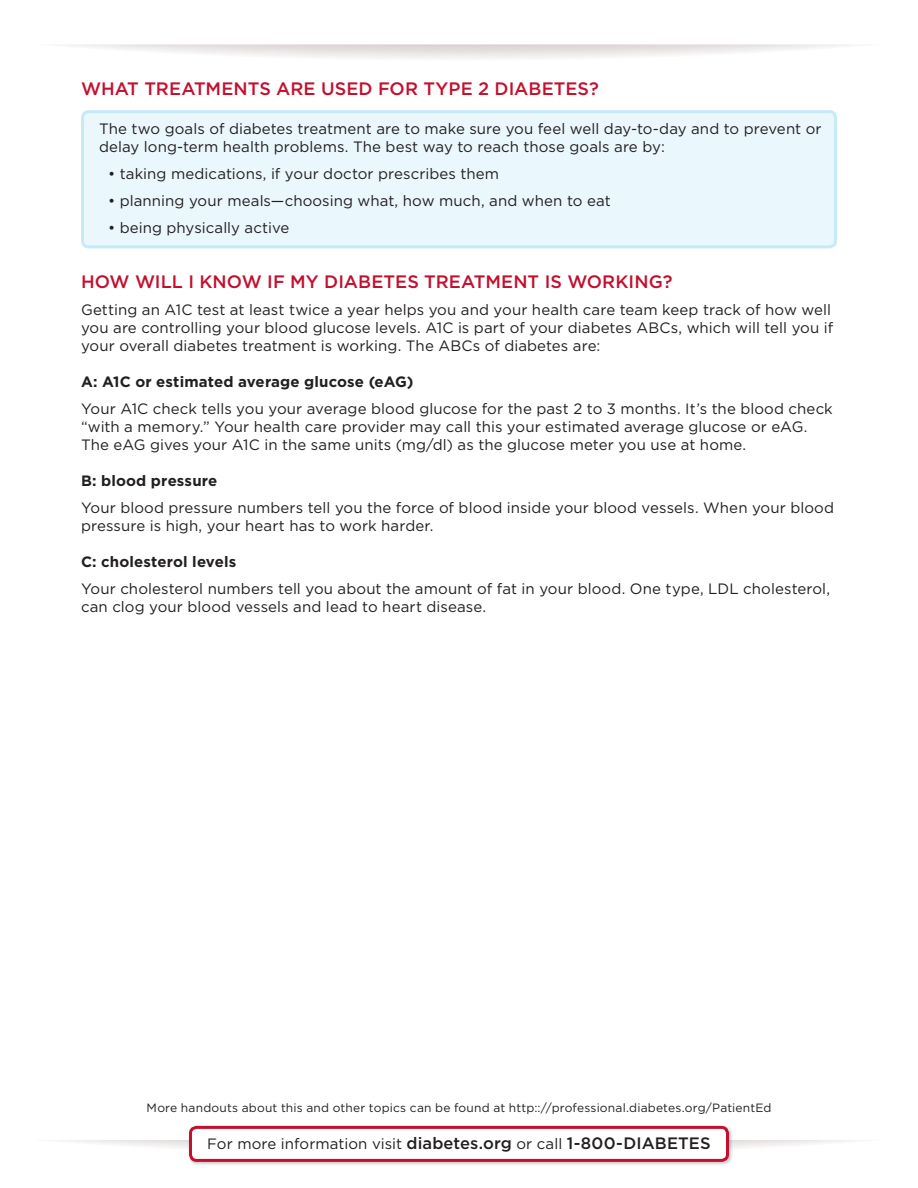
<style>
.page{position:relative;width:918px;height:1188px;background:#fff}
.page>*{position:absolute;margin:0;border:0;box-sizing:border-box;transform-origin:0 0}
.Red_subhead_-_after{font:500 18px "Gotham";letter-spacing:.005em;color:#c3102f}
.Red_subhead{font:500 18px "Gotham";color:#c3102f}
.Text{font:15px/18px "Gotham";letter-spacing:.005em;color:#231f20}
.Bullets_-_first_line{font:15px/18px "Gotham";letter-spacing:.005em;color:#231f20}
.Bullets{font:15px "Gotham";letter-spacing:.005em;color:#231f20}
.Black_secondary_subh{font:700 15px "Gotham";letter-spacing:.01em;color:#231f20}
.Text-2{font:12px "Gotham";letter-spacing:.015em;color:#231f20}
.s1{font-weight:500;font-size:16.5px}
</style>
<div class="page">
<svg style="left:70px;top:45px;width:778px;height:14px"></svg>
<svg style="left:62px;top:1140px;width:794px;height:8px"></svg>
<div style="left:82px;top:112px;width:754px;height:135px;background:#eaf7fd;border-radius:6px"></div>
<div style="left:81px;top:110px;width:756px;height:138px;border:3px solid #c6eafa;border-radius:6px"></div>
<div style="left:187px;top:1124px;width:546px;height:42px;background:#231f20;opacity:.25"></div>
<div style="left:190px;top:1127px;width:538px;height:33px;background:#fff;border-radius:6px"></div>
<div style="left:189px;top:1126px;width:540px;height:36px;border:3px solid #c3102f;border-radius:6px"></div>
<p class="Red_subhead" style="left:81px;top:77px;width:520px">WHAT TREATMENTS ARE USED FOR TYPE 2 DIABETES?</p>
<p class="Bullets_-_first_line" style="left:99px;top:120px;width:724px">The two goals of diabetes treatment are to make sure you feel well day-to-day and to prevent or delay long-term health problems. The best way to reach those goals are by:</p>
<p class="Bullets" style="left:108px;top:164px;width:393px">• taking medications, if your doctor prescribes them</p>
<p class="Bullets" style="left:108px;top:191px;width:504px">• planning your meals—choosing what, how much, and when to eat</p>
<p class="Bullets" style="left:108px;top:218px;width:183px">• being physically active</p>
<p class="Red_subhead_-_after" style="left:81px;top:270px;width:593px">HOW WILL I KNOW IF MY DIABETES TREATMENT IS WORKING?</p>
<p class="Text" style="left:81px;top:300px;width:754px">Getting an A1C test at least twice a year helps you and your health care team keep track of how well you are controlling your blood glucose levels. A1C is part of your diabetes ABCs, which will tell you if your overall diabetes treatment is working. The ABCs of diabetes are:</p>
<p class="Black_secondary_subh" style="left:81px;top:372px;width:334px">A: A1C or estimated average glucose (eAG)</p>
<p class="Text" style="left:81px;top:399px;width:753px">Your A1C check tells you your average blood glucose for the past 2 to 3 months. It’s the blood check “with a memory.” Your health care provider may call this your estimated average glucose or eAG.<br>The eAG gives your A1C in the same units (mg/dl) as the glucose meter you use at home.</p>
<p class="Black_secondary_subh" style="left:81px;top:471px;width:138px">B: blood pressure</p>
<p class="Text" style="left:81px;top:498px;width:755px">Your blood pressure numbers tell you the force of blood inside your blood vessels. When your blood pressure is high, your heart has to work harder.</p>
<p class="Black_secondary_subh" style="left:81px;top:552px;width:157px">C: cholesterol levels</p>
<p class="Text" style="left:81px;top:579px;width:751px">Your cholesterol numbers tell you about the amount of fat in your blood. One type, LDL cholesterol, can clog your blood vessels and lead to heart disease.</p>
<p class="Text-2" style="left:147px;top:1101px;width:626px">More handouts about this and other topics can be found at http:://professional.diabetes.org/PatientEd</p>
<p class="Text" style="left:207px;top:1134px;width:505px">For more information visit <span class="s1">diabetes.org</span> or call <span class="s1">1-800-DIABETES</span></p>
</div>
